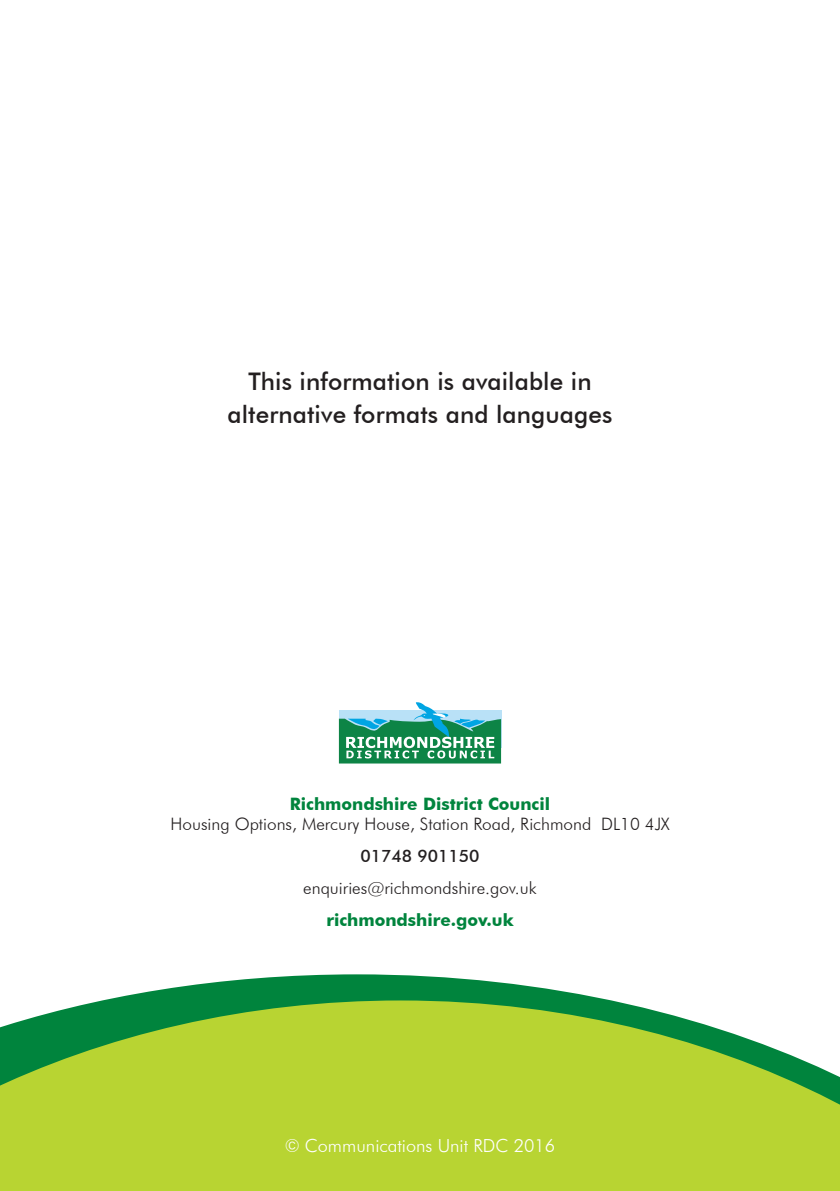
<style>
.page{position:relative;width:840px;height:1191px;background:#fff}
.page>*{position:absolute;margin:0;border:0;box-sizing:border-box;transform-origin:0 0}
.t1{font:500 24.2px/32.8px "Futura BT";letter-spacing:.005em;color:#231f20;text-align:center}
.t2{font:300 18px "Futura BT";color:#fff}
.t3{font:300 17.2px "Futura BT";color:#231f20}
.t4{font:700 17.2px "Futura BT";color:#00843d}
.t5{font:500 17.2px "Futura BT";color:#231f20}
</style>
<div class="page">
<svg style="left:105px;top:974px;width:504px;height:26px;fill:#00843d"></svg>
<svg style="left:0;top:1000px;width:839px;height:191px;background:#a8ce3e"></svg>
<svg style="left:339px;top:702px;width:162px;height:61px"></svg>
<p class="t1" style="left:227px;top:365px;width:386px">This information is available in alternative formats and languages</p>
<p class="t4" style="left:289px;top:793px;width:262px">Richmondshire District Council</p>
<p class="t3" style="left:170px;top:813px;width:500px">Housing Options, Mercury House, Station Road, Richmond DL10 4JX</p>
<p class="t5" style="left:360px;top:845px;width:120px">01748 901150</p>
<p class="t3" style="left:303px;top:877px;width:235px">enquiries@richmondshire.gov.uk</p>
<p class="t4" style="left:326px;top:909px;width:189px">richmondshire.gov.uk</p>
<p class="t2" style="left:284px;top:1135px;width:272px">© Communications Unit RDC 2016</p>
</div>
